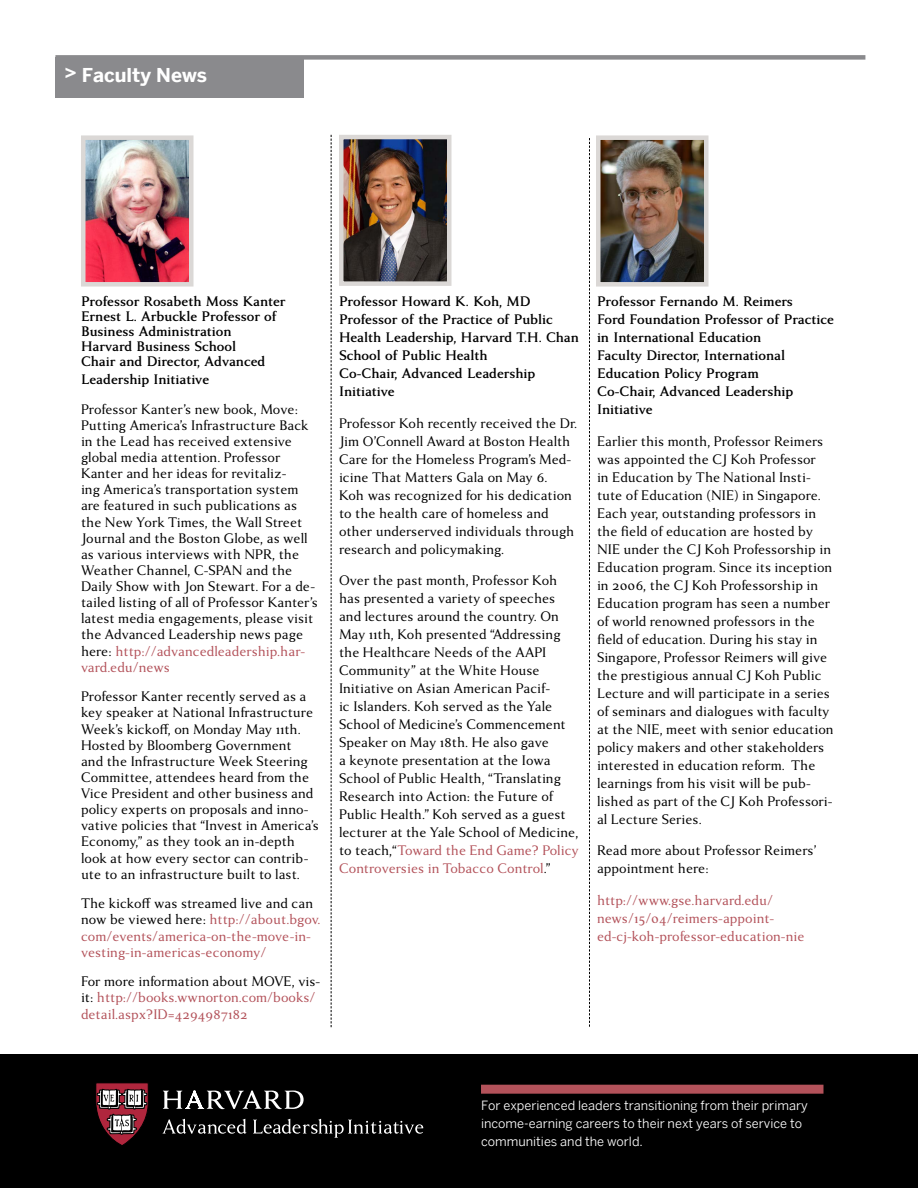
<style>
.page{position:relative;width:918px;height:1188px;background:#fff}
.page>*{position:absolute;margin:0;border:0;box-sizing:border-box;transform-origin:0 0}
.t1{font:700 19.2px "Benton Sans";color:#fff}
.t2{font:15px/18px "Anziano Pro";color:#000}
.t3{font:700 15px/18px "Anziano Pro";color:#000}
.t4{font:15px/16.2px "Anziano Pro";color:#b3525a}
.t5{font:12.75px/18px "Benton Sans";color:#fff}
.s1{color:#b3525a}
.s2{color:#000}
</style>
<div class="page">
<svg style="left:589px;top:138px;width:1px;height:889px"></svg>
<div style="left:0;top:1054px;width:918px;height:134px;background:#000"></div>
<div style="left:481px;top:1085px;width:343px;height:9px;background:#b3525a"></div>
<svg style="left:163px;top:1119px;width:83px;height:15px"></svg>
<svg style="left:253px;top:1119px;width:170px;height:19px"></svg>
<svg style="left:163px;top:1091px;width:141px;height:18px"></svg>
<svg style="left:96px;top:1083px;width:53px;height:62px"></svg>
<div style="left:55px;top:55px;width:810px;height:5px;background:#8a8a8d"></div>
<div style="left:55px;top:57px;width:249px;height:41px;background:#8a8a8d"></div>
<img style="left:601px;top:140px;width:103px;height:142px">
<div style="left:596px;top:135px;width:113px;height:152px;border:4px solid #dbd8d6"></div>
<img style="left:344px;top:140px;width:103px;height:141px">
<div style="left:339px;top:135px;width:113px;height:151px;border:4px solid #dbd8d6"></div>
<svg style="left:331px;top:135px;width:1px;height:892px"></svg>
<img style="left:86px;top:140px;width:103px;height:142px">
<div style="left:81px;top:135px;width:113px;height:152px;border:4px solid #dbd8d6"></div>
<p class="t1" style="left:64px;top:63px;width:144px">&gt; Faculty News</p>
<p class="t3" style="left:81px;top:294px;width:206px;line-height:15px">Professor Rosabeth Moss Kanter<br>Ernest L. Arbuckle Professor of<br>Business Administration<br>Harvard Business School<br>Chair and Director, Advanced</p>
<p class="t3" style="left:81px;top:371px;width:130px">Leadership Initiative</p>
<p class="t2" style="left:81px;top:401px;width:238px;line-height:16.2px">Professor Kanter’s new book, Move:<br>Putting America’s Infrastructure Back in the Lead has received extensive global media attention. Professor Kanter and her ideas for revitaliz-<br>ing America’s transportation system are featured in such publications as the New York Times, the Wall Street Journal and the Boston Globe, as well as various interviews with NPR, the Weather Channel, C-SPAN and the Daily Show with Jon Stewart. For a de&shy;tailed listing of all of Professor Kanter’s latest media engagements, please visit the Advanced Leadership news page here: <span class="s1">http://advancedleadership.har&shy;vard.edu/news</span></p>
<p class="t2" style="left:81px;top:689px;width:240px;line-height:16.2px">Professor Kanter recently served as a key speaker at National Infrastructure Week’s kickoff, on Monday May 11th.<br>Hosted by Bloomberg Government<br>and the Infrastructure Week Steering Committee, attendees heard from the Vice President and other business and policy experts on proposals and inno&shy;vative policies that “Invest in America’s Economy,” as they took an in-depth look at how every sector can contrib&shy;ute to an infrastructure built to last.</p>
<p class="t4" style="left:81px;top:896px;width:241px"><span class="s2">The kickoff was streamed live and can now be viewed here:</span> http://about.bgov. com/events/america-on-the-move-in&shy;vesting-in-americas-economy/</p>
<p class="t4" style="left:81px;top:974px;width:241px"><span class="s2">For more information about MOVE, vis&shy;it:</span> http://books.wwnorton.com/books/ detail.aspx?ID=4294987182</p>
<p class="t3" style="left:339px;top:293px;width:241px">Professor Howard K. Koh, MD<br>Professor of the Practice of Public<br>Health Leadership, Harvard T.H. Chan<br>School of Public Health<br>Co-Chair, Advanced Leadership<br>Initiative</p>
<p class="t2" style="left:339px;top:414px;width:240px">Professor Koh recently received the Dr.<br>Jim O’Connell Award at Boston Health Care for the Homeless Program’s Med&shy;icine That Matters Gala on May 6.<br>Koh was recognized for his dedication to the health care of homeless and other underserved individuals through research and policymaking.</p>
<p class="t2" style="left:339px;top:572px;width:241px">Over the past month, Professor Koh has presented a variety of speeches and lectures around the country. On May 11th, Koh presented “Addressing the Healthcare Needs of the AAPI Community” at the White House Initiative on Asian American Pacif-<br>ic Islanders. Koh served as the Yale School of Medicine’s Commencement Speaker on May 18th. He also gave<br>a keynote presentation at the Iowa School of Public Health, “Translating Research into Action: the Future of Public Health.” Koh served as a guest lecturer at the Yale School of Medicine, to teach,“<span class="s1">Toward the End Game? Policy Controversies in Tobacco Control</span>.”</p>
<p class="t3" style="left:597px;top:293px;width:238px">Professor Fernando M. Reimers<br>Ford Foundation Professor of Practice in International Education<br>Faculty Director, International<br>Education Policy Program<br>Co-Chair, Advanced Leadership<br>Initiative</p>
<p class="t2" style="left:597px;top:432px;width:238px">Earlier this month, Professor Reimers was appointed the CJ Koh Professor<br>in Education by The National Insti&shy;tute of Education (NIE) in Singapore.<br>Each year, outstanding professors in the field of education are hosted by NIE under the CJ Koh Professorship in Education program. Since its inception in 2006, the CJ Koh Professorship in Education program has seen a number of world renowned professors in the field of education. During his stay in Singapore, Professor Reimers will give the prestigious annual CJ Koh Public Lecture and will participate in a series of seminars and dialogues with faculty at the NIE, meet with senior education policy makers and other stakeholders interested in education reform. The learnings from his visit will be pub&shy;lished as part of the CJ Koh Professori&shy;al Lecture Series.</p>
<p class="t2" style="left:597px;top:842px;width:221px">Read more about Professor Reimers’ appointment here:</p>
<p class="t4" style="left:597px;top:891px;width:209px;line-height:18px">http://www.gse.harvard.edu/ news/15/04/reimers-appoint&shy;ed-cj-koh-professor-education-nie</p>
<p class="t5" style="left:481px;top:1097px;width:328px">For experienced leaders transitioning from their primary income-earning careers to their next years of service to communities and the world.</p>
</div>
